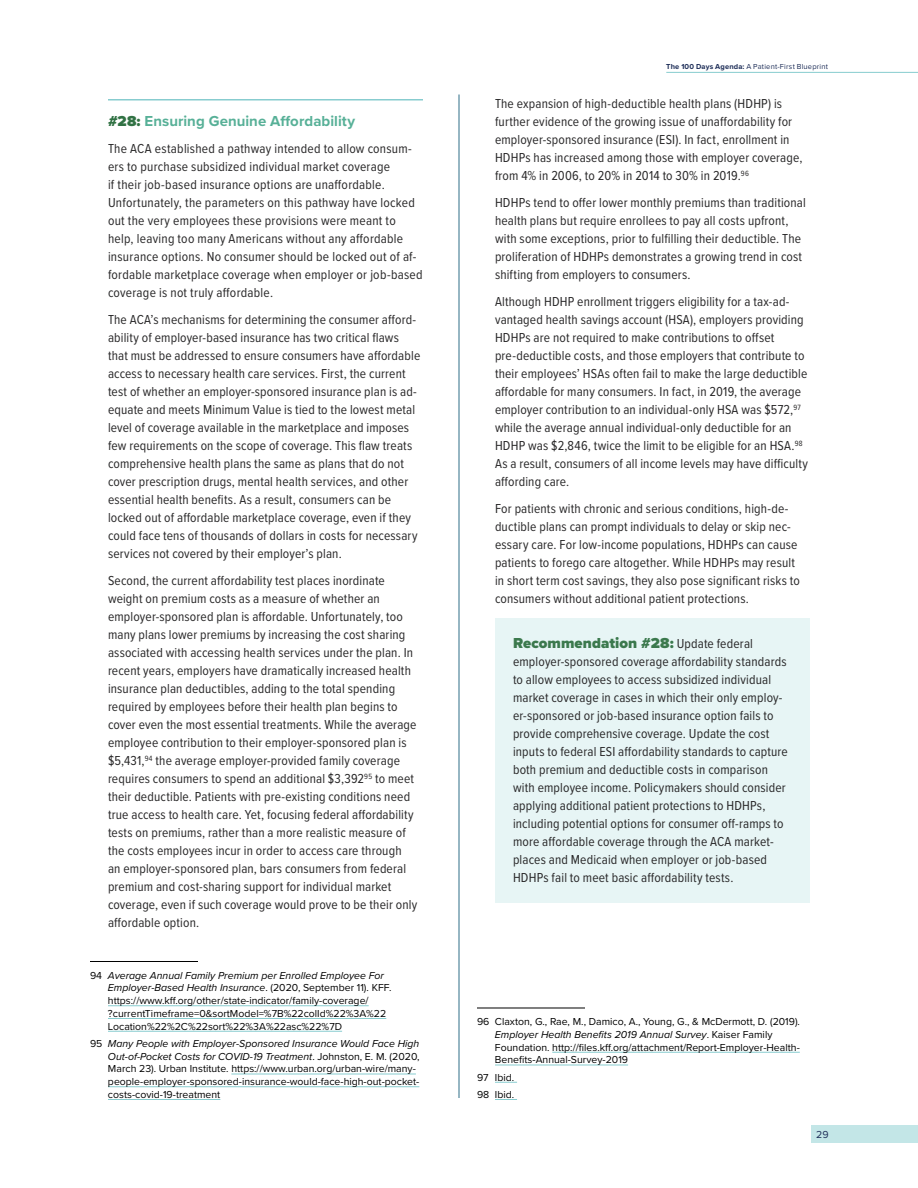
<style>
.page{position:relative;width:918px;height:1188px;background:#fff}
.page>*{position:absolute;margin:0;border:0;box-sizing:border-box;transform-origin:0 0}
.t1{font:700 15px "Proxima Nova";letter-spacing:.005em;color:#57b097}
.t2{font:900 15px "Proxima Nova";letter-spacing:.005em;color:#3b794d}
.t3{font:13.5px/18px "Proxima Nova Cond";letter-spacing:.01em;color:#292829}
.t4{font:10.5px/12.8px "Proxima Nova";color:#000}
.t5{font:10.5px "Proxima Nova";color:#1e2e58}
.t6{font:7.5px "Proxima Nova";letter-spacing:.025em;color:#1e2e58}
.s1{font-weight:900;color:#317244}
.s2{font-style:italic}
.s3{font-weight:700}
.s4{font-family:"Proxima Nova Cond";font-weight:400;font-size:13.5px;color:#292829}
</style>
<div class="page">
<hr style="left:108px;top:99px;width:315px;height:2px;background:#87cccf">
<hr style="left:90px;top:961px;width:108px;height:1px;background:#000">
<hr style="left:108px;top:1005px;width:261px;height:1px;background:#87cccf">
<hr style="left:108px;top:1018px;width:278px;height:1px;background:#87cccf">
<hr style="left:108px;top:1031px;width:234px;height:1px;background:#87cccf">
<hr style="left:231px;top:1074px;width:185px;height:1px;background:#87cccf">
<hr style="left:108px;top:1086px;width:311px;height:1px;background:#87cccf">
<hr style="left:108px;top:1099px;width:112px;height:1px;background:#87cccf">
<div style="left:495px;top:618px;width:315px;height:285px;background:#e7f5f5"></div>
<hr style="left:477px;top:1008px;width:108px;height:1px;background:#000">
<hr style="left:552px;top:1052px;width:248px;height:1px;background:#87cccf">
<hr style="left:495px;top:1065px;width:133px;height:1px;background:#87cccf">
<svg style="left:495px;top:1082px;width:22px;height:1px"></svg>
<svg style="left:495px;top:1099px;width:22px;height:1px"></svg>
<hr style="left:459px;top:95px;width:1px;height:1003px;background:#2e6e88">
<div style="left:811px;top:1125px;width:107px;height:18px;background:#c3e6e7"></div>
<hr style="left:666px;top:72px;width:252px;height:1px;background:#87cccf">
<p class="t1" style="left:108px;top:110px;width:249px"><span class="s1">#28:</span> Ensuring Genuine Affordability</p>
<p class="t3" style="left:108px;top:139px;width:316px">The ACA established a pathway intended to allow consum&shy;ers to purchase subsidized individual market coverage<br>if their job-based insurance options are unaffordable.<br>Unfortunately, the parameters on this pathway have locked out the very employees these provisions were meant to help, leaving too many Americans without any affordable insurance options. No consumer should be locked out of af&shy;fordable marketplace coverage when employer or job-based coverage is not truly affordable.</p>
<p class="t3" style="left:108px;top:310px;width:314px">The ACA’s mechanisms for determining the consumer afford&shy;ability of employer-based insurance has two critical flaws that must be addressed to ensure consumers have affordable access to necessary health care services. First, the current test of whether an employer-sponsored insurance plan is ad&shy;equate and meets Minimum Value is tied to the lowest metal level of coverage available in the marketplace and imposes few requirements on the scope of coverage. This flaw treats comprehensive health plans the same as plans that do not cover prescription drugs, mental health services, and other essential health benefits. As a result, consumers can be locked out of affordable marketplace coverage, even if they could face tens of thousands of dollars in costs for necessary services not covered by their employer’s plan.</p>
<p class="t3" style="left:108px;top:571px;width:311px">Second, the current affordability test places inordinate weight on premium costs as a measure of whether an employer-sponsored plan is affordable. Unfortunately, too many plans lower premiums by increasing the cost sharing associated with accessing health services under the plan. In recent years, employers have dramatically increased health insurance plan deductibles, adding to the total spending required by employees before their health plan begins to cover even the most essential treatments. While the average employee contribution to their employer-sponsored plan is $5,431,<sup>94</sup> the average employer-provided family coverage requires consumers to spend an additional $3,392<sup>95</sup> to meet their deductible. Patients with pre-existing conditions need true access to health care. Yet, focusing federal affordability tests on premiums, rather than a more realistic measure of the costs employees incur in order to access care through an employer-sponsored plan, bars consumers from federal premium and cost-sharing support for individual market coverage, even if such coverage would prove to be their only affordable option.</p>
<p class="t4" style="left:108px;top:968px;width:285px;text-indent:-18px">94 <span class="s2">Average Annual Family Premium per Enrolled Employee For Employer-Based Health Insurance</span>. (2020, September 11). KFF. https://www.kff.org/other/state-indicator/family-coverage/ ?currentTimeframe=0&amp;sortModel=%7B%22colId%22%3A%22<br>Location%22%2C%22sort%22%3A%22asc%22%7D</p>
<p class="t4" style="left:108px;top:1037px;width:313px;text-indent:-18px">95 <span class="s2">Many People with Employer-Sponsored Insurance Would Face High Out-of-Pocket Costs for COVID-19 Treatment</span>. Johnston, E. M. (2020, March 23). Urban Institute. https://www.urban.org/urban-wire/many&shy;people-employer-sponsored-insurance-would-face-high-out-pocket&shy;costs-covid-19-treatment</p>
<p class="t6" style="left:666px;top:61px;width:163px"><span class="s3">The 100 Days Agenda:</span> A Patient-First Blueprint</p>
<p class="t3" style="left:495px;top:94px;width:309px">The expansion of high-deductible health plans (HDHP) is further evidence of the growing issue of unaffordability for employer-sponsored insurance (ESI). In fact, enrollment in HDHPs has increased among those with employer coverage, from 4% in 2006, to 20% in 2014 to 30% in 2019.<sup>96</sup></p>
<p class="t3" style="left:495px;top:193px;width:312px">HDHPs tend to offer lower monthly premiums than traditional health plans but require enrollees to pay all costs upfront, with some exceptions, prior to fulfilling their deductible. The proliferation of HDHPs demonstrates a growing trend in cost shifting from employers to consumers.</p>
<p class="t3" style="left:495px;top:292px;width:314px">Although HDHP enrollment triggers eligibility for a tax-ad&shy;vantaged health savings account (HSA), employers providing HDHPs are not required to make contributions to offset pre-deductible costs, and those employers that contribute to their employees’ HSAs often fail to make the large deductible affordable for many consumers. In fact, in 2019, the average employer contribution to an individual-only HSA was $572,<sup>97 </sup>while the average annual individual-only deductible for an HDHP was $2,846, twice the limit to be eligible for an HSA.<sup>98<br></sup>As a result, consumers of all income levels may have difficulty affording care.</p>
<p class="t3" style="left:495px;top:499px;width:306px">For patients with chronic and serious conditions, high-de&shy;ductible plans can prompt individuals to delay or skip nec&shy;essary care. For low-income populations, HDHPs can cause patients to forego care altogether. While HDHPs may result in short term cost savings, they also pose significant risks to consumers without additional patient protections.</p>
<p class="t2" style="left:513px;top:632px;width:241px">Recommendation #28: <span class="s4">Update federal</span></p>
<p class="t3" style="left:513px;top:652px;width:276px">employer-sponsored coverage affordability standards to allow employees to access subsidized individual market coverage in cases in which their only employ&shy;er-sponsored or job-based insurance option fails to provide comprehensive coverage. Update the cost inputs to federal ESI affordability standards to capture both premium and deductible costs in comparison with employee income. Policymakers should consider applying additional patient protections to HDHPs, including potential options for consumer off-ramps to more affordable coverage through the ACA market&shy;places and Medicaid when employer or job-based HDHPs fail to meet basic affordability tests.</p>
<p class="t4" style="left:495px;top:1015px;width:307px;text-indent:-18px">96 Claxton, G., Rae, M., Damico, A., Young, G., &amp; McDermott, D. (2019).<br><span class="s2">Employer Health Benefits 2019 Annual Survey</span>. Kaiser Family Foundation. http://files.kff.org/attachment/Report-Employer-Health-Benefits-Annual-Survey-2019</p>
<p class="t4" style="left:477px;top:1068px;width:39px;line-height:17.2px">97 Ibid.<br>98 Ibid.</p>
<p class="t5" style="left:816px;top:1127px;width:14px">29</p>
</div>
